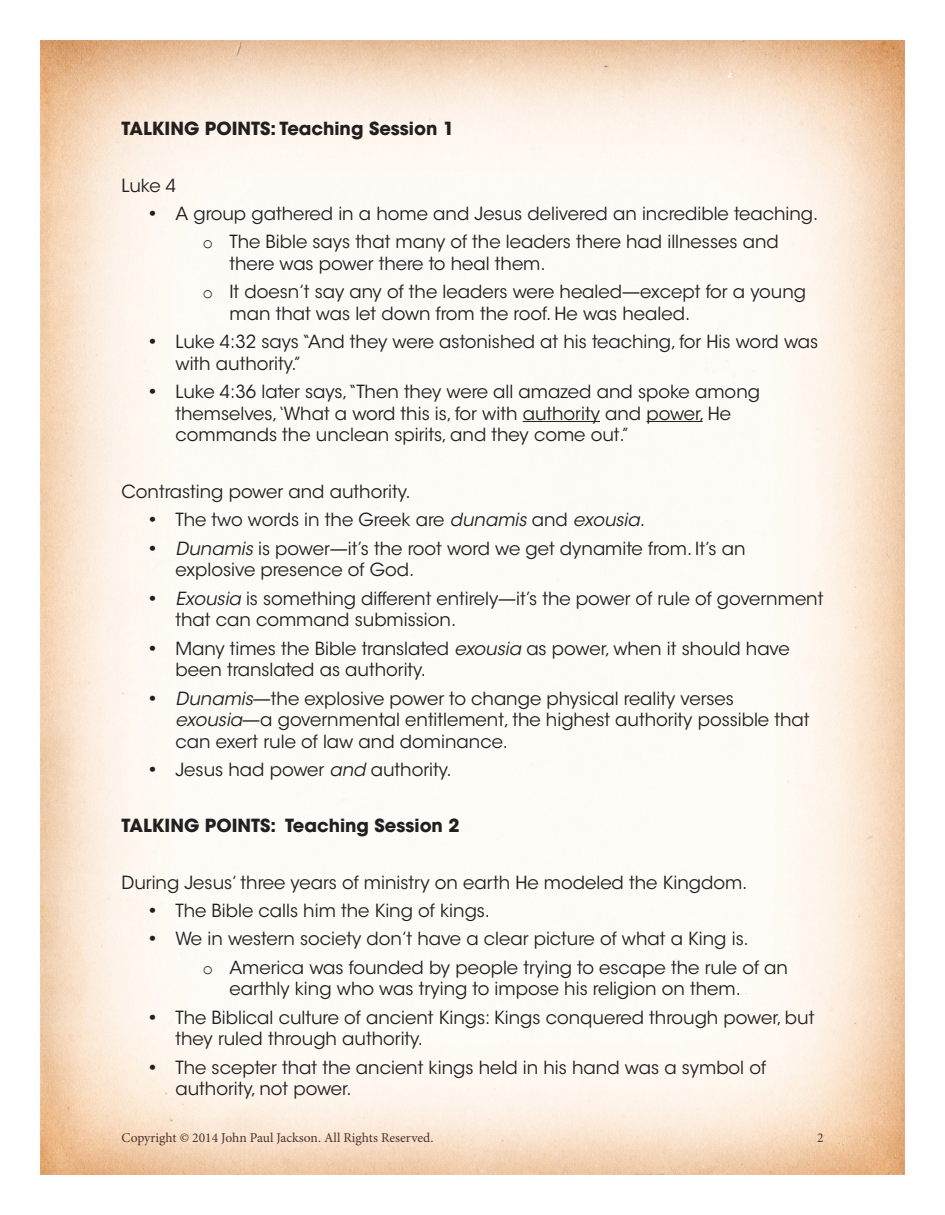
<style>
.page{position:relative;width:945px;height:1215px;background:#fff}
.page>*{position:absolute;margin:0;border:0;box-sizing:border-box;transform-origin:0 0}
.t1{font:18px/21.6px "ITC Avant Garde Std";color:#231f20}
.t2{font:700 18px "ITC Avant Garde Std";color:#231f20}
.t3{font:13.5px "Minion Pro";color:#4b3230}
.s1{font-family:"Courier New"}
.s2{font-style:italic}
</style>
<div class="page">
<img style="left:40px;top:40px;width:865px;height:1135px">
<hr style="left:523px;top:421px;width:77px;height:1px;background:#231f20">
<hr style="left:646px;top:421px;width:57px;height:1px;background:#231f20">
<p class="t2" style="left:122px;top:117px;width:334px">TALKING POINTS: Teaching Session 1</p>
<p class="t1" style="left:122px;top:174px;width:56px">Luke 4</p>
<p class="t1" style="left:202px;top:199px;width:617px;line-height:28.3px;text-indent:-54px">• A group gathered in a home and Jesus delivered an incredible teaching. <span class="s1">o</span> The Bible says that many of the leaders there had illnesses and</p>
<p class="t1" style="left:202px;top:249px;width:605px;line-height:28.3px;text-indent:27px">there was power there to heal them.<br><span class="s1">o</span> It doesn’t say any of the leaders were healed—except for a young</p>
<p class="t1" style="left:230px;top:303px;width:462px">man that was let down from the roof. He was healed.</p>
<p class="t1" style="left:176px;top:331px;width:644px;text-indent:-27px">• Luke 4:32 says “And they were astonished at his teaching, for His word was with authority.”</p>
<p class="t1" style="left:176px;top:381px;width:586px;text-indent:-27px">• Luke 4:36 later says,“Then they were all amazed and spoke among themselves,‘What a word this is, for with authority and power, He commands the unclean spirits, and they come out.”</p>
<p class="t1" style="left:122px;top:481px;width:291px">Contrasting power and authority.</p>
<p class="t1" style="left:148px;top:509px;width:498px">• The two words in the Greek are <span class="s2">dunamis</span> and <span class="s2">exousia.</span></p>
<p class="t1" style="left:176px;top:538px;width:572px;text-indent:-27px">• <span class="s2">Dunamis</span> is power—it’s the root word we get dynamite from. It’s an explosive presence of God.</p>
<p class="t1" style="left:176px;top:588px;width:649px;text-indent:-27px">• <span class="s2">Exousia</span> is something different entirely—it’s the power of rule of government that can command submission.</p>
<p class="t1" style="left:176px;top:637px;width:616px;text-indent:-27px">• Many times the Bible translated <span class="s2">exousia</span> as power, when it should have been translated as authority.</p>
<p class="t1" style="left:176px;top:687px;width:636px;text-indent:-27px">• <span class="s2">Dunamis</span>—the explosive power to change physical reality verses <span class="s2">exousia</span>—a governmental entitlement, the highest authority possible that can exert rule of law and dominance.</p>
<p class="t1" style="left:148px;top:759px;width:305px">• Jesus had power <span class="s2">and</span> authority.</p>
<p class="t2" style="left:122px;top:814px;width:340px">TALKING POINTS: Teaching Session 2</p>
<p class="t1" style="left:122px;top:871px;width:627px">During Jesus’ three years of ministry on earth He modeled the Kingdom.</p>
<p class="t1" style="left:148px;top:900px;width:343px">• The Bible calls him the King of kings.</p>
<p class="t1" style="left:202px;top:925px;width:587px;line-height:28.3px;text-indent:-54px">• We in western society don’t have a clear picture of what a King is.<br><span class="s1">o</span> America was founded by people trying to escape the rule of an</p>
<p class="t1" style="left:230px;top:978px;width:513px">earthly king who was trying to impose his religion on them.</p>
<p class="t1" style="left:176px;top:1006px;width:640px;text-indent:-27px">• The Biblical culture of ancient Kings: Kings conquered through power, but they ruled through authority.</p>
<p class="t1" style="left:176px;top:1056px;width:592px;text-indent:-27px">• The scepter that the ancient kings held in his hand was a symbol of authority, not power.</p>
<p class="t3" style="left:122px;top:1130px;width:313px">Copyright © 2014 John Paul Jackson. All Rights Reserved.</p>
<p class="t3" style="left:817px;top:1130px;width:8px">2</p>
</div>
